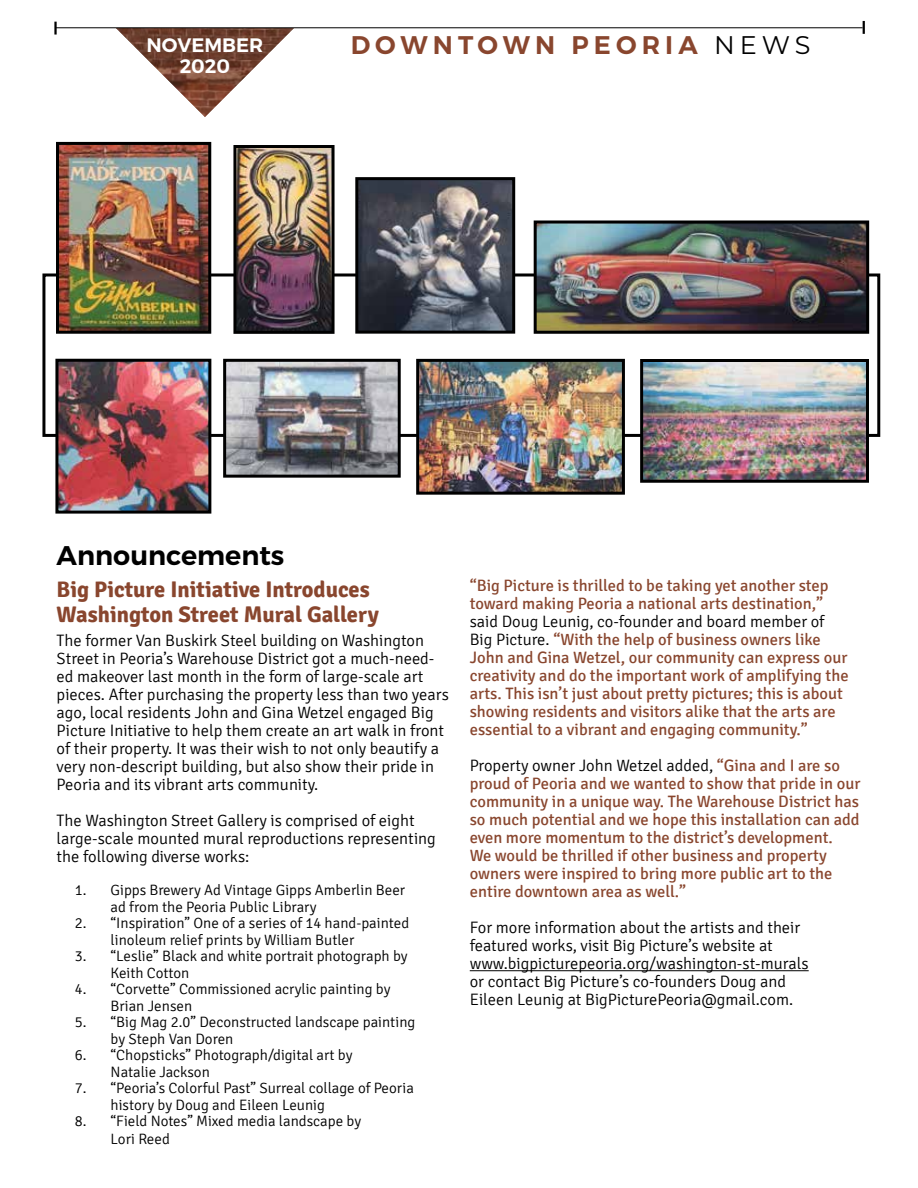
<style>
.page{position:relative;width:918px;height:1188px;background:#fff}
.page>*{position:absolute;margin:0;border:0;box-sizing:border-box;transform-origin:0 0}
.t1{font:600 27px "Montserrat";color:#000}
.t2{font:600 25.5px "Montserrat";letter-spacing:.2em;color:#89462e}
.t3{font:700 22.5px/24.8px "Signika";color:#89462e}
.t4{font:600 19.5px "Montserrat";color:#fff}
.t5{font:16.5px/18px "Signika";color:#89462e}
.t6{font:300 16.5px/18px "Signika";color:#000}
.t7{font:300 15px/16.5px "Signika";color:#000}
.s1{font-weight:400;color:#000}
.s2{font-weight:300;color:#000}
</style>
<div class="page">
<svg style="left:90px;top:28px;width:229px;height:89px"></svg>
<hr style="left:56px;top:27px;width:807px;height:1px;background:#000">
<svg style="left:54px;top:22px;width:3px;height:13px"></svg>
<svg style="left:863px;top:21px;width:2px;height:13px"></svg>
<hr style="left:470px;top:970px;width:339px;height:1px;background:#000">
<img style="left:538px;top:224px;width:327px;height:106px">
<div style="left:534px;top:220px;width:335px;height:114px;border:3px solid #000"></div>
<img style="left:237px;top:149px;width:94px;height:181px">
<div style="left:233px;top:145px;width:102px;height:189px;border:3px solid #000"></div>
<img style="left:359px;top:181px;width:152px;height:149px">
<div style="left:355px;top:177px;width:160px;height:157px;border:3px solid #000"></div>
<img style="left:59px;top:363px;width:148px;height:147px">
<div style="left:55px;top:359px;width:156px;height:155px;border:3px solid #000"></div>
<img style="left:227px;top:363px;width:170px;height:111px">
<div style="left:223px;top:359px;width:178px;height:119px;border:3px solid #000"></div>
<img style="left:420px;top:363px;width:201px;height:128px">
<div style="left:416px;top:359px;width:209px;height:136px;border:3px solid #000"></div>
<img style="left:644px;top:363px;width:221px;height:116px">
<div style="left:640px;top:359px;width:229px;height:124px;border:3px solid #000"></div>
<img style="left:60px;top:146px;width:147px;height:184px">
<div style="left:56px;top:142px;width:155px;height:192px;border:3px solid #000"></div>
<p class="t4" style="left:147px;top:33px;width:118px">NOVEMBER</p>
<h2 class="t2" style="left:351px;top:29px;width:461px">DOWNTOWN PEORIA <span class="s1">NEWS</span></h2>
<p class="t4" style="left:180px;top:54px;width:52px">2020</p>
<h1 class="t1" style="left:57px;top:539px;width:229px">Announcements</h1>
<h3 class="t3" style="left:57px;top:577px;width:324px">Big Picture Initiative Introduces<br>Washington Street Mural Gallery</h3>
<p class="t6" style="left:57px;top:632px;width:394px">The former Van Buskirk Steel building on Washington Street in Peoria’s Warehouse District got a much-need&shy;ed makeover last month in the form of large-scale art pieces. After purchasing the property less than two years ago, local residents John and Gina Wetzel engaged Big Picture Initiative to help them create an art walk in front of their property. It was their wish to not only beautify a very non-descript building, but also show their pride in Peoria and its vibrant arts community.</p>
<p class="t6" style="left:57px;top:812px;width:381px">The Washington Street Gallery is comprised of eight large-scale mounted mural reproductions representing the following diverse works:</p>
<p class="t7" style="left:111px;top:882px;width:296px;text-indent:-36px">1. Gipps Brewery Ad Vintage Gipps Amberlin Beer ad from the Peoria Public Library</p>
<p class="t7" style="left:111px;top:915px;width:300px;text-indent:-36px">2. “Inspiration” One of a series of 14 hand-painted linoleum relief prints by William Butler</p>
<p class="t7" style="left:111px;top:948px;width:299px;text-indent:-36px">3. “Leslie” Black and white portrait photograph by<br>Keith Cotton</p>
<p class="t7" style="left:111px;top:981px;width:281px;text-indent:-36px">4. “Corvette” Commissioned acrylic painting by<br>Brian Jensen</p>
<p class="t7" style="left:111px;top:1014px;width:306px;text-indent:-36px">5. “Big Mag 2.0” Deconstructed landscape painting by Steph Van Doren</p>
<p class="t7" style="left:111px;top:1047px;width:243px;text-indent:-36px">6. “Chopsticks” Photograph/digital art by<br>Natalie Jackson</p>
<p class="t7" style="left:111px;top:1080px;width:305px;text-indent:-36px">7. “Peoria’s Colorful Past” Surreal collage of Peoria history by Doug and Eileen Leunig</p>
<p class="t7" style="left:111px;top:1113px;width:252px;line-height:18px;text-indent:-36px">8. “Field Notes” Mixed media landscape by<br>Lori Reed</p>
<p class="t5" style="left:470px;top:576px;width:360px">“Big Picture is thrilled to be taking yet another step toward making Peoria a national arts destination,”</p>
<p class="t5" style="left:470px;top:612px;width:380px"><span class="s2">said Doug Leunig, co-founder and board member of Big Picture.</span> “With the help of business owners like John and Gina Wetzel, our community can express our creativity and do the important work of amplifying the arts. This isn’t just about pretty pictures; this is about showing residents and visitors alike that the arts are essential to a vibrant and engaging community.”</p>
<p class="t5" style="left:470px;top:756px;width:392px"><span class="s2">Property owner John Wetzel added,</span> “Gina and I are so proud of Peoria and we wanted to show that pride in our community in a unique way. The Warehouse District has so much potential and we hope this installation can add even more momentum to the district’s development.<br>We would be thrilled if other business and property owners were inspired to bring more public art to the entire downtown area as well.”</p>
<p class="t6" style="left:470px;top:918px;width:340px">For more information about the artists and their featured works, visit Big Picture’s website at www.bigpicturepeoria.org/washington-st-murals or contact Big Picture’s co-founders Doug and Eileen Leunig at BigPicturePeoria@gmail.com.</p>
</div>
